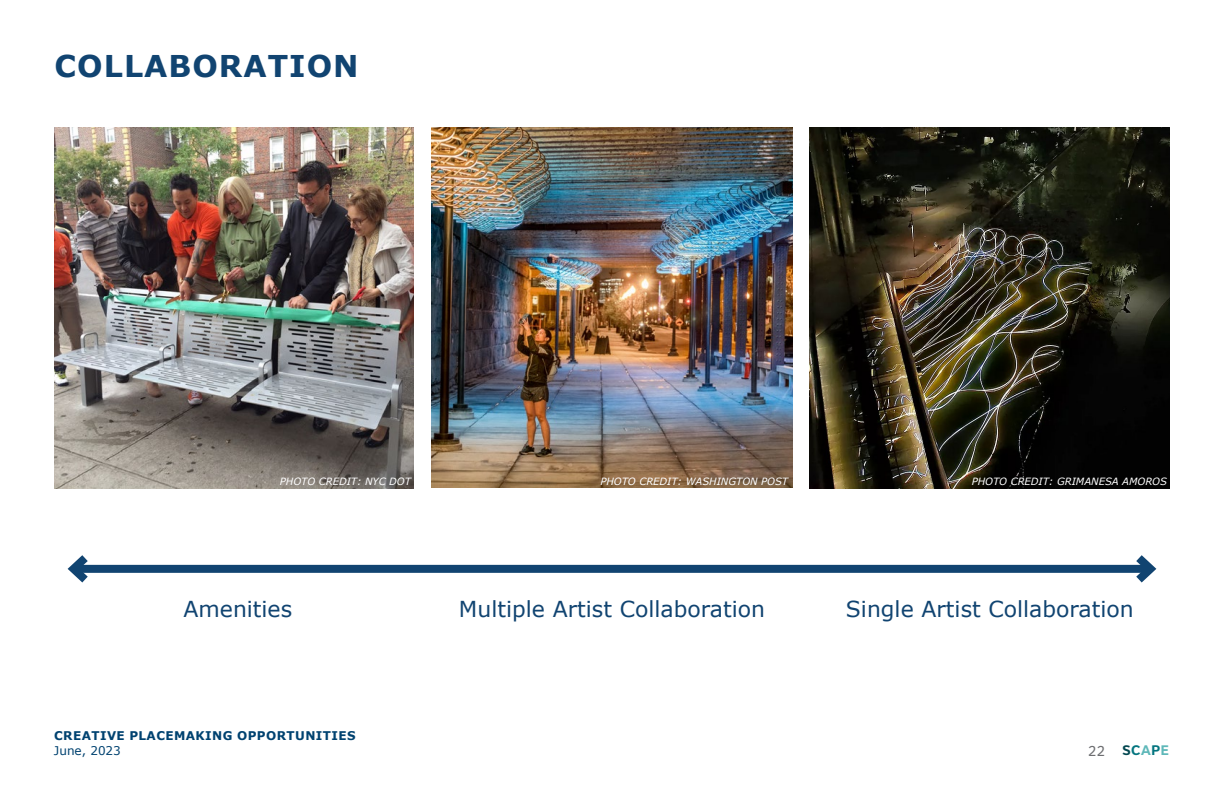
<style>
.page{position:relative;width:1224px;height:792px;background:#fff}
.page>*{position:absolute;margin:0;border:0;box-sizing:border-box;transform-origin:0 0}
.t1{font:700 30px "Verdana";letter-spacing:.035em;color:#114471}
.t2{font:22px "Verdana";color:#114471}
.t3{font:15px "Clearview Text";color:#6d6e71}
.t4{font:700 12px "Verdana";letter-spacing:.035em;color:#004270}
.t5{font:12px "Verdana";color:#004270}
.t6{font:italic 10px "Verdana";color:#fff}
.s1{font-weight:700;font-size:14.5px;color:#044851}
.s2{font-weight:700;font-size:14.5px;color:#04757f}
.s3{font-weight:700;font-size:14.5px;color:#5eb8b9}
</style>
<div class="page">
<img style="left:54px;top:128px;width:359px;height:360px">
<img style="left:810px;top:128px;width:360px;height:360px">
<img style="left:431px;top:128px;width:362px;height:360px">
<div style="left:73px;top:565px;width:1078px;height:8px;background:#114471"></div>
<svg style="left:67px;top:555px;width:29px;height:28px"></svg>
<svg style="left:1128px;top:555px;width:29px;height:28px"></svg>
<h1 class="t1" style="left:55px;top:45px;width:306px">COLLABORATION</h1>
<p class="t6" style="left:280px;top:475px;width:133px">PHOTO CREDIT: NYC DOT</p>
<p class="t6" style="left:600px;top:474px;width:189px">PHOTO CREDIT: WASHINGTON POST</p>
<p class="t6" style="left:972px;top:475px;width:197px">PHOTO CREDIT: GRIMANESA AMOROS</p>
<h2 class="t2" style="left:183px;top:594px;width:110px">Amenities</h2>
<h2 class="t2" style="left:459px;top:594px;width:308px">Multiple Artist Collaboration</h2>
<h2 class="t2" style="left:846px;top:594px;width:289px">Single Artist Collaboration</h2>
<p class="t4" style="left:54px;top:728px;width:303px">CREATIVE PLACEMAKING OPPORTUNITIES</p>
<p class="t5" style="left:54px;top:742px;width:68px">June, 2023</p>
<h3 class="t3" style="left:1088px;top:742px;width:83px">22 <span class="s1">S</span><span class="s2">C</span><span class="s3">A</span><span class="s2">P</span><span class="s3">E</span></h3>
</div>
